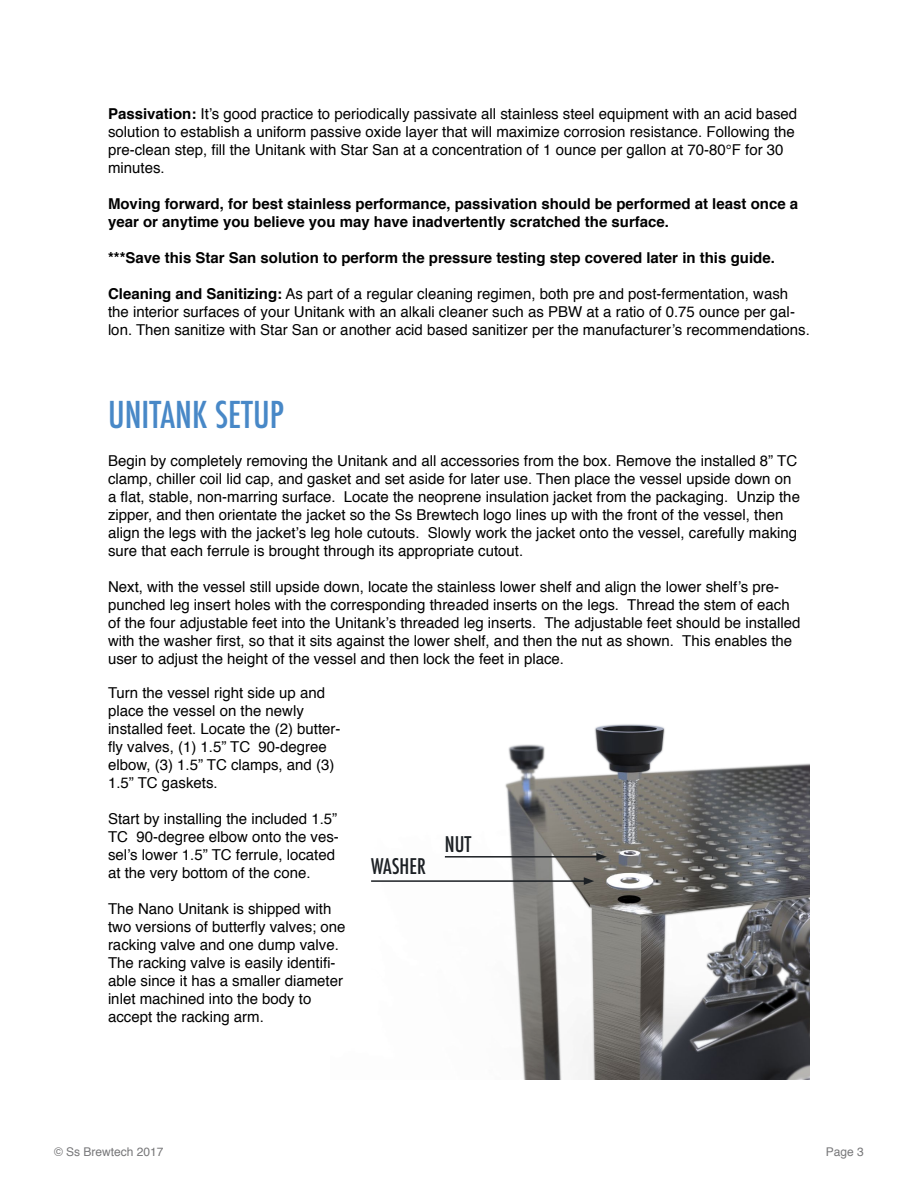
<style>
.page{position:relative;width:918px;height:1188px;background:#fff}
.page>*{position:absolute;margin:0;border:0;box-sizing:border-box;transform-origin:0 0}
.t1{font:500 condensed 36px "Futura";color:#4888c7}
.t2{font:500 condensed 21px "Futura";color:#1c2024}
.t3{font:15px/18px "Helvetica";color:#000}
.t4{font:700 15px/18px "Helvetica";color:#000}
.t5{font:12px "Helvetica";color:#777779}
.s1{font-weight:700}
</style>
<div class="page">
<img style="left:444px;top:724px;width:366px;height:356px">
<hr style="left:371px;top:880px;width:215px;height:2px;background:#1c2024">
<svg style="left:584px;top:877px;width:10px;height:8px"></svg>
<hr style="left:445px;top:856px;width:154px;height:2px;background:#1c2024">
<svg style="left:596px;top:853px;width:11px;height:8px"></svg>
<p class="t3" style="left:108px;top:105px;width:691px"><span class="s1">Passivation:</span> It’s good practice to periodically passivate all stainless steel equipment with an acid based solution to establish a uniform passive oxide layer that will maximize corrosion resistance. Following the pre-clean step, fill the Unitank with Star San at a concentration of 1 ounce per gallon at 70-80°F for 30 minutes.</p>
<p class="t4" style="left:108px;top:195px;width:692px">Moving forward, for best stainless performance, passivation should be performed at least once a year or anytime you believe you may have inadvertently scratched the surface.</p>
<p class="t4" style="left:108px;top:249px;width:668px">***Save this Star San solution to perform the pressure testing step covered later in this guide.</p>
<p class="t3" style="left:108px;top:285px;width:703px"><span class="s1">Cleaning and Sanitizing:</span> As part of a regular cleaning regimen, both pre and post-fermentation, wash the interior surfaces of your Unitank with an alkali cleaner such as PBW at a ratio of 0.75 ounce per gal&shy;lon. Then sanitize with Star San or another acid based sanitizer per the manufacturer’s recommendations.</p>
<h1 class="t1" style="left:108px;top:392px;width:177px">UNITANK SETUP</h1>
<p class="t3" style="left:108px;top:452px;width:694px">Begin by completely removing the Unitank and all accessories from the box. Remove the installed 8” TC clamp, chiller coil lid cap, and gasket and set aside for later use. Then place the vessel upside down on a flat, stable, non-marring surface. Locate the neoprene insulation jacket from the packaging. Unzip the zipper, and then orientate the jacket so the Ss Brewtech logo lines up with the front of the vessel, then align the legs with the jacket’s leg hole cutouts. Slowly work the jacket onto the vessel, carefully making sure that each ferrule is brought through its appropriate cutout.</p>
<p class="t3" style="left:108px;top:578px;width:694px">Next, with the vessel still upside down, locate the stainless lower shelf and align the lower shelf’s pre&shy;punched leg insert holes with the corresponding threaded inserts on the legs. Thread the stem of each of the four adjustable feet into the Unitank’s threaded leg inserts. The adjustable feet should be installed with the washer first, so that it sits against the lower shelf, and then the nut as shown. This enables the user to adjust the height of the vessel and then lock the feet in place.</p>
<p class="t3" style="left:108px;top:684px;width:234px">Turn the vessel right side up and place the vessel on the newly installed feet. Locate the (2) butter&shy;fly valves, (1) 1.5” TC 90-degree elbow, (3) 1.5” TC clamps, and (3)<br>1.5” TC gaskets.</p>
<p class="t3" style="left:108px;top:810px;width:232px">Start by installing the included 1.5” TC 90-degree elbow onto the ves&shy;sel’s lower 1.5” TC ferrule, located at the very bottom of the cone.</p>
<p class="t3" style="left:108px;top:900px;width:239px">The Nano Unitank is shipped with two versions of butterfly valves; one racking valve and one dump valve.<br>The racking valve is easily identifi&shy;able since it has a smaller diameter inlet machined into the body to accept the racking arm.</p>
<h2 class="t2" style="left:371px;top:853px;width:56px">WASHER</h2>
<h2 class="t2" style="left:445px;top:831px;width:28px">NUT</h2>
<p class="t5" style="left:54px;top:1142px;width:111px">© Ss Brewtech 2017</p>
<p class="t5" style="left:826px;top:1142px;width:40px">Page 3</p>
</div>
